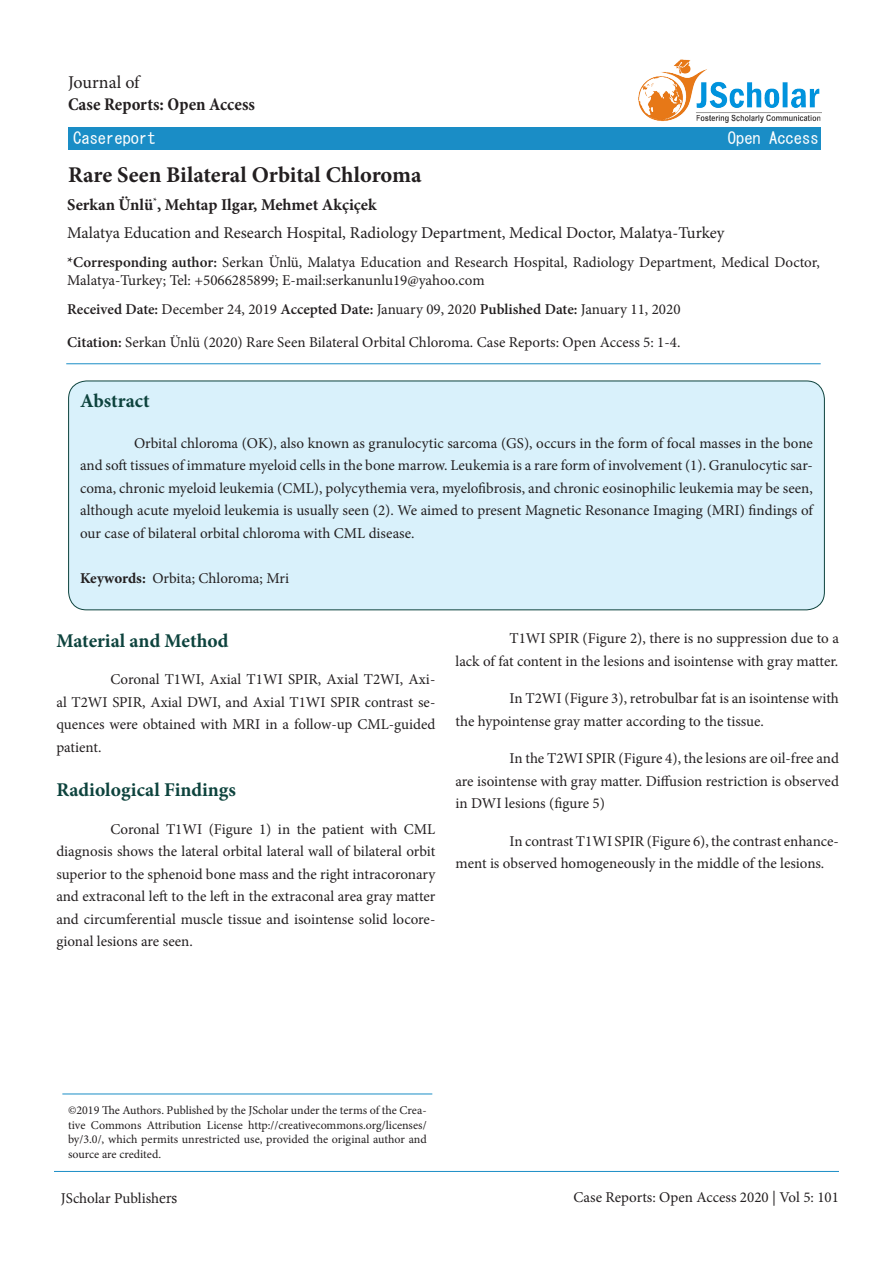
<style>
.page{position:relative;width:893px;height:1263px;background:#fff}
.page>*{position:absolute;margin:0;border:0;box-sizing:border-box;transform-origin:0 0}
.t1{font:700 22.5px "Minion Pro";color:#231f20}
.t2{font:700 19.5px "Minion Pro";color:#0d433d}
.t3{font:700 condensed 18px/21.6px "Minion Pro";letter-spacing:.005em;color:#231f20}
.t4{font:16.5px "Minion Pro";color:#231f20}
.t5{font:700 16.5px "Minion Pro";color:#231f20}
.t6{font:16.5px "MS Gothic";color:#fff}
.t7{font:15px/22.5px "Minion Pro";color:#231f20;text-align:justify}
.t8{font:12px/14.4px "Minion Pro";color:#231f20;text-align:justify}
.s1{font-weight:400;font-stretch:normal}
.s2{font-weight:600}
.s3{font-weight:700}
.s4{font-family:"Calisto"}
</style>
<div class="page">
<hr style="left:54px;top:1171px;width:785px;height:1px;background:#1a8dc6">
<hr style="left:66px;top:363px;width:755px;height:1px;background:#1a8dc6">
<div style="left:68px;top:127px;width:753px;height:23px;background:#1a8dc6"></div>
<img style="left:638px;top:60px;width:183px;height:63px">
<div style="left:69px;top:381px;width:755px;height:229px;background:#d9f1fb;border-radius:18px"></div>
<div style="left:68px;top:381px;width:757px;height:229px;border:1px solid #0d433d;border-radius:18px"></div>
<hr style="left:62px;top:1093px;width:370px;height:1px;background:#1a8dc6">
<p class="t3" style="left:68px;top:72px;width:188px"><span class="s1">Journal of<br></span>Case Reports: Open Access</p>
<p class="t6" style="left:73px;top:130px;width:84px">Casereport</p>
<p class="t6" style="left:728px;top:130px;width:92px">Open Access</p>
<p class="t1" style="left:68px;top:159px;width:355px">Rare Seen Bilateral Orbital Chloroma</p>
<p class="t5" style="left:67px;top:193px;width:311px">Serkan Ünlü<sup>*</sup>, Mehtap Ilgar, Mehmet Akçiçek</p>
<p class="t4" style="left:67px;top:221px;width:659px">Malatya Education and Research Hospital, Radiology Department, Medical Doctor, Malatya-Turkey</p>
<p class="t7" style="left:67px;top:253px;width:754px;line-height:18px"><span class="s2">*Corresponding author:</span> Serkan Ünlü, Malatya Education and Research Hospital, Radiology Department, Medical Doctor,<br>Malatya-Turkey; Tel: +5066285899; E-mail:serkanunlu19@yahoo.com</p>
<p class="t7" style="left:67px;top:298px;width:615px"><span class="s2">Received Date:</span> December 24, 2019 <span class="s2">Accepted Date:</span> January 09, 2020 <span class="s2">Published Date:</span> January 11, 2020</p>
<p class="t7" style="left:67px;top:331px;width:615px"><span class="s2">Citation:</span> Serkan Ünlü (2020) Rare Seen Bilateral Orbital Chloroma. Case Reports: Open Access 5: 1-4.</p>
<p class="t2" style="left:80px;top:387px;width:71px">Abstract</p>
<p class="t7" style="left:80px;top:432px;width:734px;text-indent:54px">Orbital chloroma (OK), also known as granulocytic sarcoma (GS), occurs in the form of focal masses in the bone and soft tissues of immature myeloid cells in the bone marrow. Leukemia is a rare form of involvement (1). Granulocytic sar&shy;coma, chronic myeloid leukemia (CML), polycythemia vera, myelofibrosis, and chronic eosinophilic leukemia may be seen, although acute myeloid leukemia is usually seen (2). We aimed to present Magnetic Resonance Imaging (MRI) findings of our case of bilateral orbital chloroma with CML disease.</p>
<p class="t7" style="left:80px;top:567px;width:211px"><span class="s3">Keywords:</span> Orbita; Chloroma; Mri</p>
<p class="t2" style="left:56px;top:627px;width:174px">Material and Method</p>
<p class="t7" style="left:56px;top:668px;width:381px;text-indent:54px">Coronal T1WI, Axial T1WI SPIR, Axial T2WI, Axi&shy;al T2WI SPIR, Axial DWI, and Axial T1WI SPIR contrast se&shy;quences were obtained with MRI in a follow-up CML-guided patient.</p>
<p class="t2" style="left:56px;top:776px;width:181px">Radiological Findings</p>
<p class="t7" style="left:56px;top:817px;width:381px;text-indent:54px">Coronal T1WI (Figure 1) in the patient with CML diagnosis shows the lateral orbital lateral wall of bilateral orbit superior to the sphenoid bone mass and the right intracoronary and extraconal left to the left in the extraconal area gray matter and circumferential muscle tissue and isointense solid locore&shy;gional lesions are seen.</p>
<p class="t7" style="left:455px;top:627px;width:385px;text-align:right">T1WI SPIR (Figure 2), there is no suppression due to a<br>lack of fat content in the lesions and isointense with gray matter.</p>
<p class="t7" style="left:455px;top:687px;width:385px;text-indent:54px">In T2WI (Figure 3), retrobulbar fat is an isointense with the hypointense gray matter according to the tissue.</p>
<p class="t7" style="left:455px;top:747px;width:385px;text-indent:54px">In the T2WI SPIR (Figure 4), the lesions are oil-free and are isointense with gray matter. Diffusion restriction is observed in DWI lesions (figure 5)</p>
<p class="t7" style="left:455px;top:830px;width:385px;text-indent:54px">In contrast T1WI SPIR (Figure 6), the contrast enhance&shy;ment is observed homogeneously in the middle of the lesions.</p>
<p class="t8" style="left:68px;top:1103px;width:360px">©2019 The Authors. Published by the JScholar under the terms of the Crea&shy;tive Commons Attribution License http://creativecommons.org/licenses/ by/3.0/, which permits unrestricted use, provided the original author and source are credited.</p>
<p class="t7" style="left:61px;top:1186px;width:118px">JScholar Publish<span class="s4">ers</span></p>
<p class="t7" style="left:573px;top:1186px;width:267px">Case Reports: Open Access 2020 | Vol 5: 101</p>
</div>
